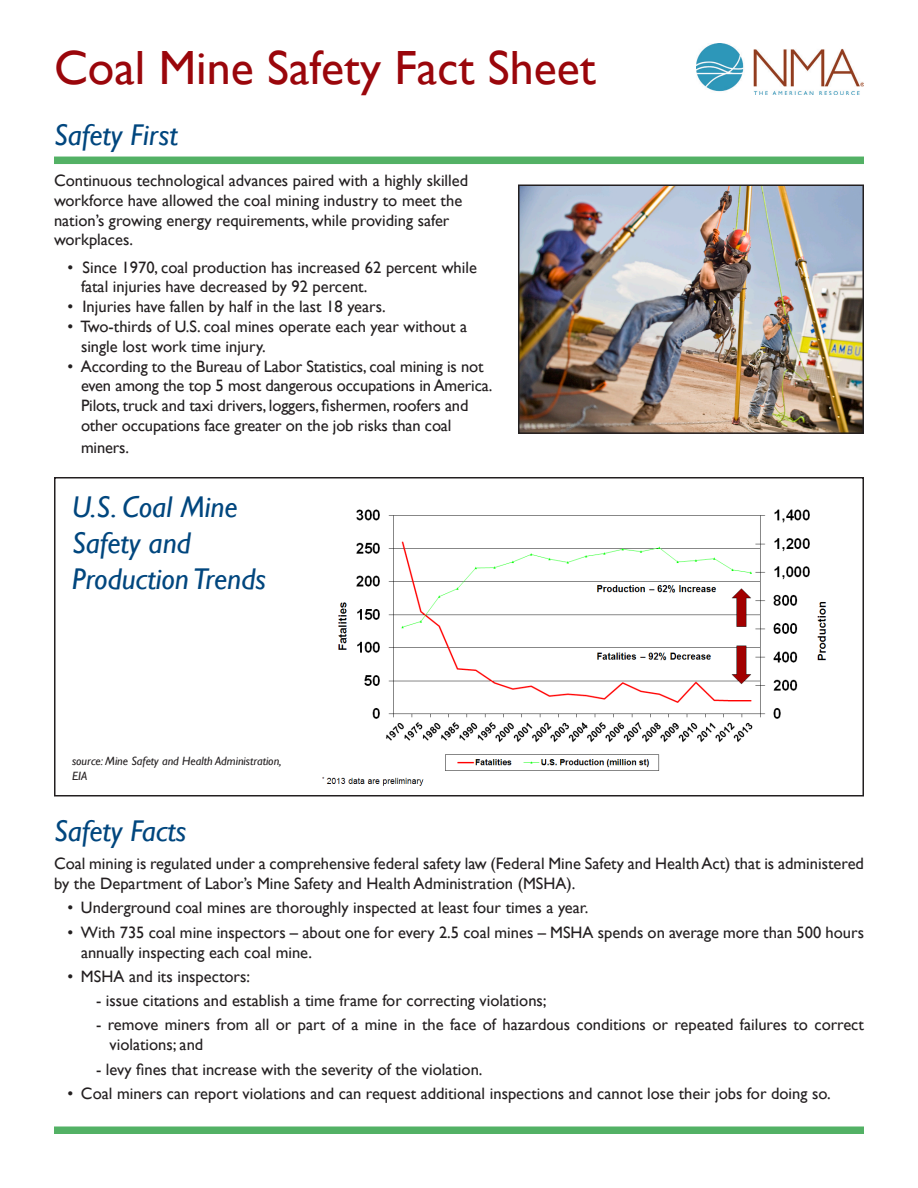
<style>
.page{position:relative;width:918px;height:1188px;background:#fff}
.page>*{position:absolute;margin:0;border:0;box-sizing:border-box;transform-origin:0 0}
.t1{font:48px "Gill Sans";color:#9a060b}
.t2{font:italic 30px/36px "Gill Sans";color:#00467e}
.t3{font:16.5px/19.8px "Gill Sans";color:#231f20}
.t4{font:italic 12px/14.4px "Gill Sans";color:#231f20}
</style>
<div class="page">
<img style="left:521px;top:187px;width:340px;height:244px">
<div style="left:518px;top:184px;width:346px;height:250px;border:2px solid #231f20"></div>
<div style="left:54px;top:157px;width:810px;height:7px;background:#53b165"></div>
<img style="left:696px;top:44px;width:168px;height:51px">
<div style="left:54px;top:1126px;width:810px;height:8px;background:#53b165"></div>
<div style="left:54px;top:477px;width:810px;height:319px;border:2px solid #231f20"></div>
<img style="left:322px;top:509px;width:505px;height:277px">
<p class="t1" style="left:54px;top:40px;width:543px">Coal Mine Safety Fact Sheet</p>
<p class="t2" style="left:54px;top:116px;width:125px">Safety First</p>
<p class="t3" style="left:54px;top:170px;width:416px">Continuous technological advances paired with a highly skilled workforce have allowed the coal mining industry to meet the nation’s growing energy requirements, while providing safer workplaces.</p>
<p class="t3" style="left:81px;top:257px;width:397px;text-indent:-14px">• Since 1970, coal production has increased 62 percent while fatal injuries have decreased by 92 percent.</p>
<p class="t3" style="left:68px;top:297px;width:320px">• Injuries have fallen by half in the last 18 years.</p>
<p class="t3" style="left:81px;top:316px;width:388px;text-indent:-14px">• Two-thirds of U.S. coal mines operate each year without a single lost work time injury.</p>
<p class="t3" style="left:81px;top:356px;width:413px;text-indent:-14px">• According to the Bureau of Labor Statistics, coal mining is not even among the top 5 most dangerous occupations in America.<br>Pilots, truck and taxi drivers, loggers, fishermen, roofers and other occupations face greater on the job risks than coal</p>
<p class="t3" style="left:81px;top:437px;width:49px">miners.</p>
<p class="t2" style="left:72px;top:489px;width:196px">U.S. Coal Mine<br>Safety and<br>Production Trends</p>
<p class="t4" style="left:72px;top:754px;width:211px">source: Mine Safety and Health Administration,<br>EIA</p>
<p class="t2" style="left:54px;top:812px;width:134px">Safety Facts</p>
<p class="t3" style="left:54px;top:854px;width:812px">Coal mining is regulated under a comprehensive federal safety law (Federal Mine Safety and Health Act) that is administered by the Department of Labor’s Mine Safety and Health Administration (MSHA).</p>
<p class="t3" style="left:68px;top:898px;width:522px">• Underground coal mines are thoroughly inspected at least four times a year.</p>
<p class="t3" style="left:81px;top:922px;width:785px;text-indent:-14px">• With 735 coal mine inspectors – about one for every 2.5 coal mines – MSHA spends on average more than 500 hours annually inspecting each coal mine.</p>
<p class="t3" style="left:68px;top:966px;width:184px">• MSHA and its inspectors:</p>
<p class="t3" style="left:96px;top:991px;width:452px">- issue citations and establish a time frame for correcting violations;</p>
<p class="t3" style="left:110px;top:1015px;width:756px;text-indent:-14px">- remove miners from all or part of a mine in the face of hazardous conditions or repeated failures to correct violations; and</p>
<p class="t3" style="left:96px;top:1059px;width:388px">- levy fines that increase with the severity of the violation.</p>
<p class="t3" style="left:68px;top:1083px;width:765px">• Coal miners can report violations and can request additional inspections and cannot lose their jobs for doing so.</p>
</div>
